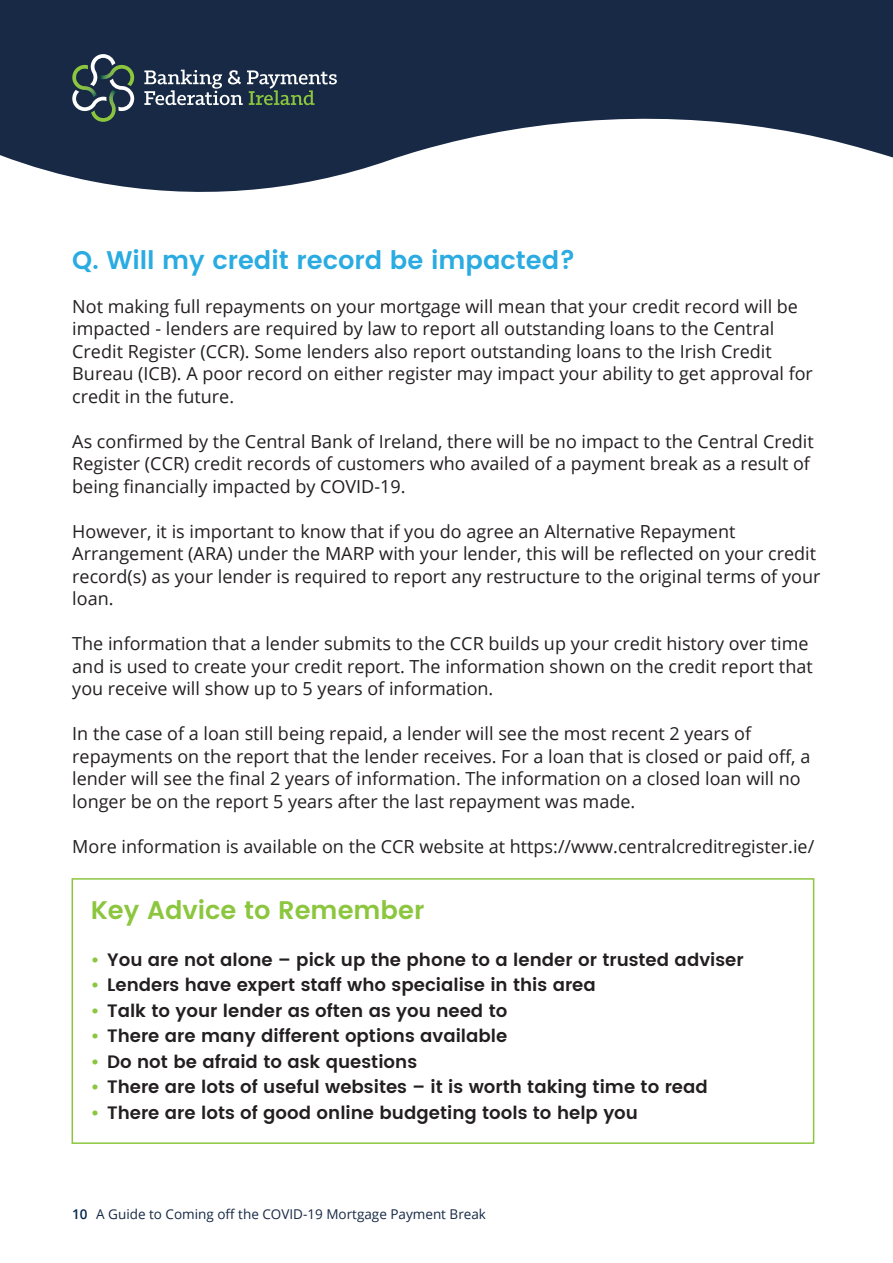
<style>
.page{position:relative;width:893px;height:1263px;background:#fff}
.page>*{position:absolute;margin:0;border:0;box-sizing:border-box;transform-origin:0 0}
.t1{font:600 25.5px "Poppins";color:#2aabe1}
.t2{font:600 25.5px "Poppins";color:#8bc63e}
.t3{font:18px/22.5px "Open Sans";color:#231f20}
.t4{font:600 18px "Poppins";color:#231f20}
.t5{font:13.5px "Open Sans";color:#172945}
.t6{font:600 13.5px "Open Sans";color:#00254c}
.s1{color:#8bc63e}
</style>
<div class="page">
<svg style="left:0;top:0;width:893px;height:192px;fill:#172945"></svg>
<svg style="left:144px;top:70px;width:193px;height:35px;background:#4e5f6c"></svg>
<svg style="left:72px;top:54px;width:64px;height:68px;background:#42575d"></svg>
<div style="left:72px;top:878px;width:742px;height:266px;border:2px solid #8bc63e"></div>
<p class="t1" style="left:72px;top:241px;width:505px">Q. Will my credit record be impacted?</p>
<p class="t3" style="left:72px;top:294px;width:742px">Not making full repayments on your mortgage will mean that your credit record will be impacted - lenders are required by law to report all outstanding loans to the Central Credit Register (CCR). Some lenders also report outstanding loans to the Irish Credit Bureau (ICB). A poor record on either register may impact your ability to get approval for credit in the future.</p>
<p class="t3" style="left:72px;top:429px;width:743px">As confirmed by the Central Bank of Ireland, there will be no impact to the Central Credit<br>Register (CCR) credit records of customers who availed of a payment break as a result of being financially impacted by COVID-19.</p>
<p class="t3" style="left:72px;top:519px;width:750px">However, it is important to know that if you do agree an Alternative Repayment Arrangement (ARA) under the MARP with your lender, this will be reflected on your credit record(s) as your lender is required to report any restructure to the original terms of your loan.</p>
<p class="t3" style="left:72px;top:632px;width:742px">The information that a lender submits to the CCR builds up your credit history over time and is used to create your credit report. The information shown on the credit report that you receive will show up to 5 years of information.</p>
<p class="t3" style="left:72px;top:722px;width:739px">In the case of a loan still being repaid, a lender will see the most recent 2 years of repayments on the report that the lender receives. For a loan that is closed or paid off, a lender will see the final 2 years of information. The information on a closed loan will no longer be on the report 5 years after the last repayment was made.</p>
<p class="t3" style="left:72px;top:834px;width:743px">More information is available on the CCR website at https://www.centralcreditregister.ie/</p>
<p class="t2" style="left:91px;top:891px;width:335px">Key Advice to Remember</p>
<p class="t4" style="left:91px;top:946px;width:654px"><span class="s1">•</span> You are not alone – pick up the phone to a lender or trusted adviser</p>
<p class="t4" style="left:91px;top:971px;width:507px"><span class="s1">•</span> Lenders have expert staff who specialise in this area</p>
<p class="t4" style="left:91px;top:997px;width:418px"><span class="s1">•</span> Talk to your lender as often as you need to</p>
<p class="t4" style="left:91px;top:1022px;width:418px"><span class="s1">•</span> There are many different options available</p>
<p class="t4" style="left:91px;top:1048px;width:328px"><span class="s1">•</span> Do not be afraid to ask questions</p>
<p class="t4" style="left:91px;top:1073px;width:619px"><span class="s1">•</span> There are lots of useful websites – it is worth taking time to read</p>
<p class="t4" style="left:91px;top:1099px;width:549px"><span class="s1">•</span> There are lots of good online budgeting tools to help you</p>
<p class="t6" style="left:72px;top:1205px;width:17px">10</p>
<p class="t5" style="left:96px;top:1205px;width:391px">A Guide to Coming off the COVID-19 Mortgage Payment Break</p>
</div>
